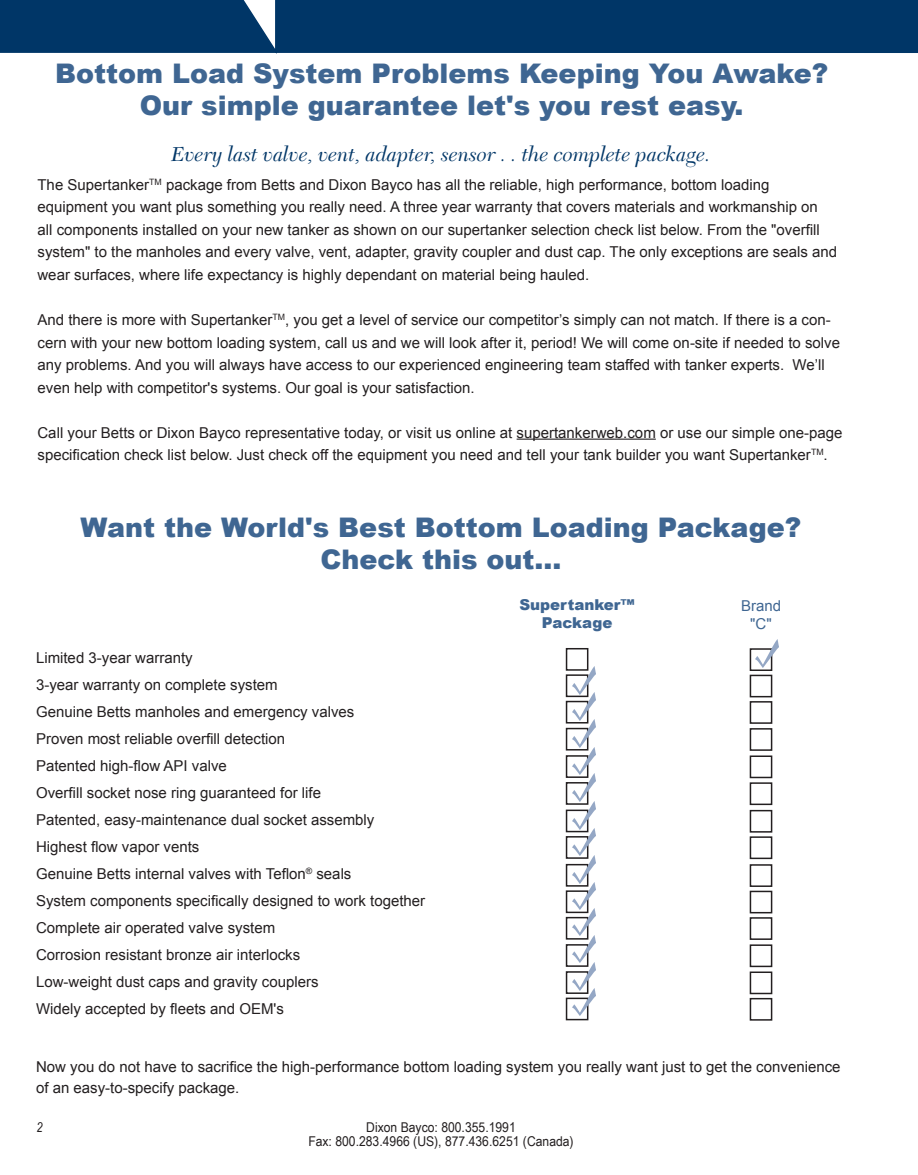
<style>
.page{position:relative;width:918px;height:1175px;background:#fff}
.page>*{position:absolute;margin:0;border:0;box-sizing:border-box;transform-origin:0 0}
.heading{font:900 27px "Arial";color:#3f6692}
.sub_heading{font:italic 21px "New Caledonia";color:#003667}
.body_text{font:15px/22.5px "Arial";color:#231f20}
.heading-2{font:900 15px "Arial";color:#3f6692}
.heading-3{font:15px "Arial";color:#3f6692}
.t1{font:13.5px "Arial Narrow";color:#231f20;scale:1.1 1}
.t2{font:italic 13.5px "Arial Narrow";color:#231f20}
</style>
<div class="page">
<div style="left:566px;top:648px;width:22px;height:22px;border:2px solid #231f20"></div>
<div style="left:566px;top:674px;width:22px;height:23px;border:2px solid #231f20"></div>
<div style="left:566px;top:700px;width:22px;height:23px;border:2px solid #231f20"></div>
<div style="left:566px;top:728px;width:22px;height:22px;border:2px solid #231f20"></div>
<div style="left:566px;top:755px;width:22px;height:23px;border:2px solid #231f20"></div>
<div style="left:566px;top:782px;width:22px;height:22px;border:2px solid #231f20"></div>
<div style="left:566px;top:809px;width:22px;height:23px;border:2px solid #231f20"></div>
<div style="left:566px;top:836px;width:22px;height:22px;border:2px solid #231f20"></div>
<div style="left:566px;top:864px;width:22px;height:22px;border:2px solid #231f20"></div>
<div style="left:566px;top:890px;width:22px;height:23px;border:2px solid #231f20"></div>
<div style="left:566px;top:916px;width:22px;height:23px;border:2px solid #231f20"></div>
<div style="left:566px;top:944px;width:22px;height:22px;border:2px solid #231f20"></div>
<div style="left:566px;top:971px;width:22px;height:23px;border:2px solid #231f20"></div>
<div style="left:566px;top:997px;width:22px;height:23px;border:2px solid #231f20"></div>
<img style="left:573px;top:666px;width:23px;height:26px">
<img style="left:573px;top:692px;width:23px;height:81px">
<img style="left:573px;top:773px;width:23px;height:135px">
<img style="left:573px;top:908px;width:23px;height:80px">
<img style="left:573px;top:988px;width:23px;height:27px">
<div style="left:750px;top:648px;width:22px;height:23px;border:2px solid #231f20"></div>
<div style="left:750px;top:674px;width:22px;height:23px;border:2px solid #231f20"></div>
<div style="left:750px;top:701px;width:22px;height:23px;border:2px solid #231f20"></div>
<div style="left:750px;top:728px;width:22px;height:23px;border:2px solid #231f20"></div>
<div style="left:750px;top:755px;width:22px;height:23px;border:2px solid #231f20"></div>
<div style="left:750px;top:782px;width:22px;height:23px;border:2px solid #231f20"></div>
<div style="left:750px;top:810px;width:22px;height:22px;border:2px solid #231f20"></div>
<div style="left:750px;top:836px;width:22px;height:23px;border:2px solid #231f20"></div>
<div style="left:750px;top:864px;width:22px;height:23px;border:2px solid #231f20"></div>
<div style="left:750px;top:890px;width:22px;height:23px;border:2px solid #231f20"></div>
<div style="left:750px;top:917px;width:22px;height:23px;border:2px solid #231f20"></div>
<div style="left:750px;top:944px;width:22px;height:23px;border:2px solid #231f20"></div>
<div style="left:750px;top:971px;width:22px;height:23px;border:2px solid #231f20"></div>
<div style="left:750px;top:998px;width:22px;height:22px;border:2px solid #231f20"></div>
<img style="left:756px;top:639px;width:23px;height:28px">
<hr style="left:517px;top:438px;width:139px;height:2px;background:#231f20">
<div style="left:0;top:0;width:918px;height:54px;background:#003667"></div>
<p class="heading" style="left:55px;top:53px;width:775px">Bottom Load System Problems Keeping You Awake?</p>
<p class="heading" style="left:140px;top:86px;width:605px">Our simple guarantee let's you rest easy.</p>
<p class="sub_heading" style="left:171px;top:142px;width:541px">Every last valve, vent, adapter, sensor . . the complete package.</p>
<p class="body_text" style="left:38px;top:173px;width:734px">The Supertanker<sup>TM</sup> package from Betts and Dixon Bayco has all the reliable, high performance, bottom loading</p>
<p class="body_text" style="left:38px;top:196px;width:801px">equipment you want plus something you really need. A three year warranty that covers materials and workmanship on<br>all components installed on your new tanker as shown on our supertanker selection check list below. From the "overfill system" to the manholes and every valve, vent, adapter, gravity coupler and dust cap. The only exceptions are seals and wear surfaces, where life expectancy is highly dependant on material being hauled.</p>
<p class="body_text" style="left:38px;top:308px;width:804px">And there is more with Supertanker<sup>TM</sup>, you get a level of service our competitor’s simply can not match. If there is a con&shy;cern with your new bottom loading system, call us and we will look after it, period! We will come on-site if needed to solve any problems. And you will always have access to our experienced engineering team staffed with tanker experts. We’ll even help with competitor's systems. Our goal is your satisfaction.</p>
<p class="body_text" style="left:38px;top:421px;width:807px">Call your Betts or Dixon Bayco representative today, or visit us online at supertankerweb.com or use our simple one-page specification check list below. Just check off the equipment you need and tell your tank builder you want Supertanker<sup>TM</sup>.</p>
<p class="heading" style="left:81px;top:508px;width:722px">Want the World's Best Bottom Loading Package?</p>
<p class="heading" style="left:320px;top:540px;width:243px">Check this out...</p>
<p class="heading-2" style="left:519px;top:594px;width:117px">Supertanker™</p>
<p class="heading-2" style="left:542px;top:612px;width:72px">Package</p>
<p class="heading-3" style="left:741px;top:595px;width:42px">Brand</p>
<p class="heading-3" style="left:750px;top:613px;width:23px">"C"</p>
<p class="body_text" style="left:36px;top:646px;width:158px">Limited 3-year warranty</p>
<p class="body_text" style="left:36px;top:673px;width:243px">3-year warranty on complete system</p>
<p class="body_text" style="left:36px;top:700px;width:320px">Genuine Betts manholes and emergency valves</p>
<p class="body_text" style="left:36px;top:727px;width:251px">Proven most reliable overfill detection</p>
<p class="body_text" style="left:36px;top:754px;width:192px">Patented high-flow API valve</p>
<p class="body_text" style="left:36px;top:781px;width:287px">Overfill socket nose ring guaranteed for life</p>
<p class="body_text" style="left:36px;top:808px;width:340px">Patented, easy-maintenance dual socket assembly</p>
<p class="body_text" style="left:36px;top:835px;width:165px">Highest flow vapor vents</p>
<p class="body_text" style="left:36px;top:862px;width:317px">Genuine Betts internal valves with Teflon<sup>®</sup> seals</p>
<p class="body_text" style="left:36px;top:889px;width:391px">System components specifically designed to work together</p>
<p class="body_text" style="left:36px;top:916px;width:241px">Complete air operated valve system</p>
<p class="body_text" style="left:36px;top:943px;width:266px">Corrosion resistant bronze air interlocks</p>
<p class="body_text" style="left:36px;top:970px;width:284px">Low-weight dust caps and gravity couplers</p>
<p class="body_text" style="left:36px;top:997px;width:249px">Widely accepted by fleets and OEM's</p>
<p class="body_text" style="left:36px;top:1056px;width:806px;line-height:21px">Now you do not have to sacrifice the high-performance bottom loading system you really want just to get the convenience of an easy-to-specify package.</p>
<p class="t2" style="left:37px;top:1117px;width:8px">2</p>
<p class="t1" style="left:366px;top:1117px;width:138px">Dixon Bayco: 800.355.1991</p>
<p class="t1" style="left:308px;top:1131px;width:243px">Fax: 800.283.4966 (US), 877.436.6251 (Canada)</p>
</div>
